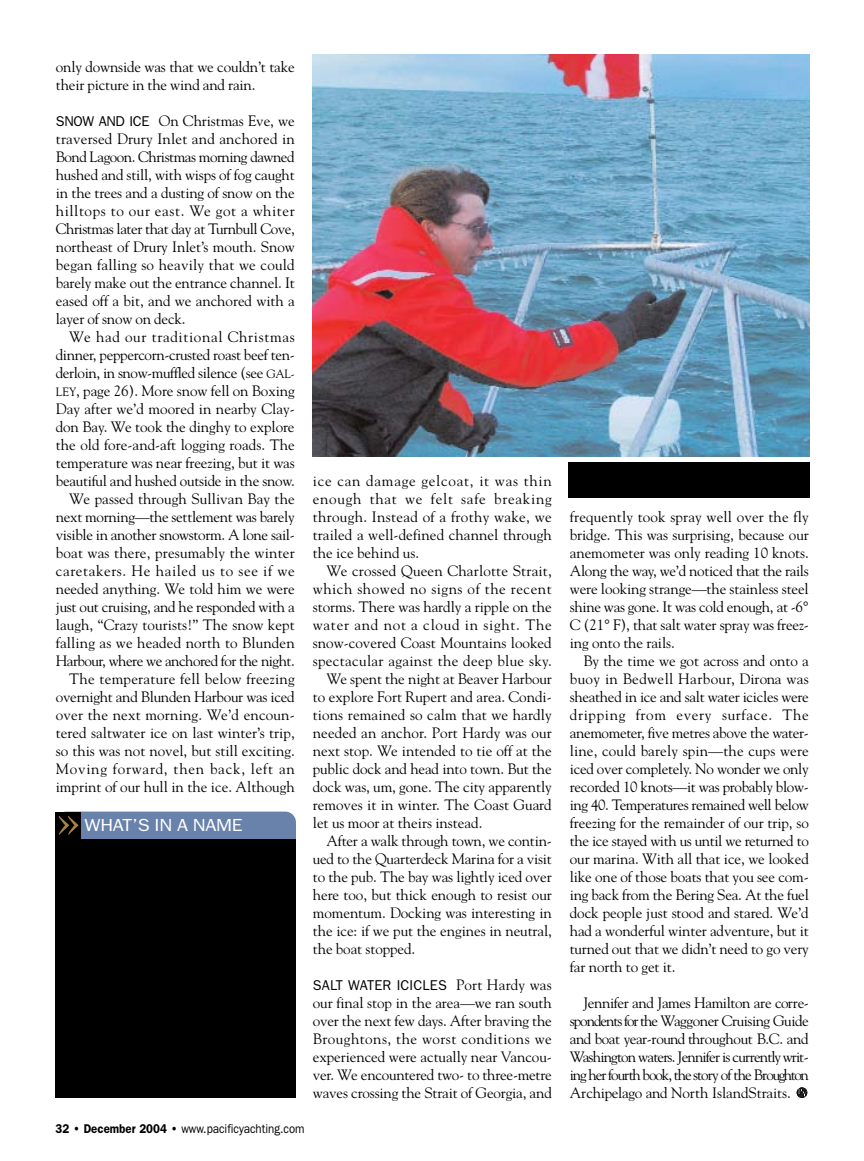
<style>
.page{position:relative;width:864px;height:1161px;background:#fff}
.page>*{position:absolute;margin:0;border:0;box-sizing:border-box;transform-origin:0 0}
.t1{font:52.5px "Galliard";color:#a78243}
.t2{font:17.55px "Franklin Gothic";letter-spacing:-.01em;color:#fff;scale:1.11 1}
.t3{font:15px/18px "Goudy";letter-spacing:-.005em;color:#000;text-align:justify}
.t4{font:15px "Goudy";letter-spacing:.02em;color:#000}
.t5{font:15px "Goudy";letter-spacing:.015em;color:#000}
.t6{font:15px "Goudy";letter-spacing:.035em;color:#000}
.t7{font:15px "Goudy";letter-spacing:.05em;color:#000}
.t8{font:14.25px "Franklin Gothic";letter-spacing:.015em;color:#000}
.t9{font:12.75px "Franklin Gothic";color:#000;scale:.9 1}
.s1{font-family:"Franklin Gothic";font-size:14.25px}
.s2{font-size:12px}
.s3{font-family:"Goudy";font-size:15px}
.s4{font-weight:600}
</style>
<div class="page">
<svg style="left:797px;top:1087px;width:10px;height:11px"></svg>
<div style="left:56px;top:839px;width:240px;height:259px;background:#000"></div>
<div style="left:56px;top:812px;width:240px;height:27px;background:#6882ac;border-radius:11px"></div>
<div style="left:56px;top:825px;width:240px;height:14px;background:#6882ac"></div>
<div style="left:56px;top:812px;width:25px;height:27px;background:#000"></div>
<div style="left:569px;top:462px;width:241px;height:36px;background:#000"></div>
<img style="left:312px;top:54px;width:498px;height:403px">
<p class="t3" style="left:56px;top:59px;width:240px">only downside was that we couldn’t take their picture in the wind and rain.</p>
<p class="t3" style="left:56px;top:113px;width:241px"><span class="s1">SNOW AND ICE</span> On Christmas Eve, we traversed Drury Inlet and anchored in Bond Lagoon. Christmas morning dawned hushed and still, with wisps of fog caught in the trees and a dusting of snow on the hilltops to our east. We got a whiter Christmas later that day at Turnbull Cove, northeast of Drury Inlet’s mouth. Snow began falling so heavily that we could barely make out the entrance channel. It eased off a bit, and we anchored with a layer of snow on deck.</p>
<p class="t3" style="left:56px;top:329px;width:241px;text-align:right">We had our traditional Christmas dinner, peppercorn-crusted roast beef ten&shy;derloin, in snow-muffled silence (see <span class="s2">GAL-LEY</span>, page 26). More snow fell on Boxing Day after we’d moored in nearby Clay&shy;don Bay. We took the dinghy to explore the old fore-and-aft logging roads. The temperature was near freezing, but it was beautiful and hushed outside in the snow.<br>We passed through Sullivan Bay the next morning—the settlement was barely visible in another snowstorm. A lone sail&shy;boat was there, presumably the winter caretakers. He hailed us to see if we needed anything. We told him we were just out cruising, and he responded with a laugh, “Crazy tourists!” The snow kept falling as we headed north to Blunden Harbour, where we anchored for the night.<br>The temperature fell below freezing overnight and Blunden Harbour was iced over the next morning. We’d encoun&shy;tered saltwater ice on last winter’s trip, so this was not novel, but still exciting.<br>Moving forward, then back, left an imprint of our hull in the ice. Although</p>
<h1 class="t1" style="left:56px;top:800px;width:28px">»</h1>
<p class="t2" style="left:85px;top:819px;width:144px">WHAT’S IN A NAME</p>
<p class="t3" style="left:313px;top:473px;width:240px">ice can damage gelcoat, it was thin enough that we felt safe breaking through. Instead of a frothy wake, we trailed a well-defined channel through the ice behind us.</p>
<p class="t5" style="left:326px;top:565px;width:227px">We crossed Queen Charlotte Strait,</p>
<p class="t6" style="left:313px;top:583px;width:240px">which showed no signs of the recent</p>
<p class="t3" style="left:313px;top:599px;width:240px">storms. There was hardly a ripple on the</p>
<p class="t7" style="left:313px;top:619px;width:241px">water and not a cloud in sight. The</p>
<p class="t3" style="left:313px;top:635px;width:240px">snow-covered Coast Mountains looked</p>
<p class="t4" style="left:313px;top:655px;width:240px">spectacular against the deep blue sky.</p>
<p class="t3" style="left:326px;top:671px;width:227px">We spent the night at Beaver Harbour</p>
<p class="t3" style="left:313px;top:689px;width:240px">to explore Fort Rupert and area. Condi-</p>
<p class="t3" style="left:313px;top:707px;width:240px">tions remained so calm that we hardly</p>
<p class="t3" style="left:313px;top:725px;width:240px">needed an anchor. Port Hardy was our</p>
<p class="t3" style="left:313px;top:743px;width:240px">next stop. We intended to tie off at the</p>
<p class="t3" style="left:313px;top:761px;width:240px">public dock and head into town. But the</p>
<p class="t3" style="left:313px;top:779px;width:240px">dock was, um, gone. The city apparently</p>
<p class="t3" style="left:313px;top:797px;width:240px">removes it in winter. The Coast Guard</p>
<p class="t3" style="left:313px;top:815px;width:171px">let us moor at theirs instead.</p>
<p class="t3" style="left:326px;top:833px;width:227px">After a walk through town, we contin-</p>
<p class="t3" style="left:313px;top:851px;width:240px">ued to the Quarterdeck Marina for a visit</p>
<p class="t3" style="left:313px;top:869px;width:240px">to the pub. The bay was lightly iced over</p>
<p class="t3" style="left:313px;top:887px;width:240px">here too, but thick enough to resist our</p>
<p class="t3" style="left:313px;top:905px;width:240px">momentum. Docking was interesting in</p>
<p class="t3" style="left:313px;top:923px;width:241px">the ice: if we put the engines in neutral,</p>
<p class="t3" style="left:313px;top:941px;width:104px">the boat stopped.</p>
<p class="t8" style="left:313px;top:980px;width:240px">SALT WATER ICICLES <span class="s3">Port Hardy was</span></p>
<p class="t3" style="left:313px;top:995px;width:241px">our final stop in the area—we ran south over the next few days. After braving the Broughtons, the worst conditions we experienced were actually near Vancou&shy;ver. We encountered two- to three-metre waves crossing the Strait of Georgia, and</p>
<p class="t9" style="left:56px;top:1125px;width:278px"><span class="s4">32 • December 2004 •</span> www.pacificyachting.com</p>
<p class="t3" style="left:570px;top:509px;width:241px">frequently took spray well over the fly bridge. This was surprising, because our anemometer was only reading 10 knots.<br>Along the way, we’d noticed that the rails were looking strange—the stainless steel shine was gone. It was cold enough, at -6° C (21° F), that salt water spray was freez&shy;ing onto the rails.</p>
<p class="t3" style="left:570px;top:653px;width:241px;text-indent:14px">By the time we got across and onto a buoy in Bedwell Harbour, Dirona was sheathed in ice and salt water icicles were dripping from every surface. The anemometer, five metres above the water&shy;line, could barely spin—the cups were iced over completely. No wonder we only recorded 10 knots—it was probably blow&shy;ing 40. Temperatures remained well below freezing for the remainder of our trip, so the ice stayed with us until we returned to our marina. With all that ice, we looked like one of those boats that you see com&shy;ing back from the Bering Sea. At the fuel dock people just stood and stared. We’d had a wonderful winter adventure, but it turned out that we didn’t need to go very far north to get it.</p>
<p class="t3" style="left:570px;top:995px;width:240px;text-indent:14px">Jennifer and James Hamilton are corre&shy;spondents for the Waggoner Cruising Guide and boat year-round throughout B.C. and Washington waters. Jennifer is currently writ&shy;ing her fourth book, the story of the Broughton Archipelago and North IslandStraits.</p>
</div>
